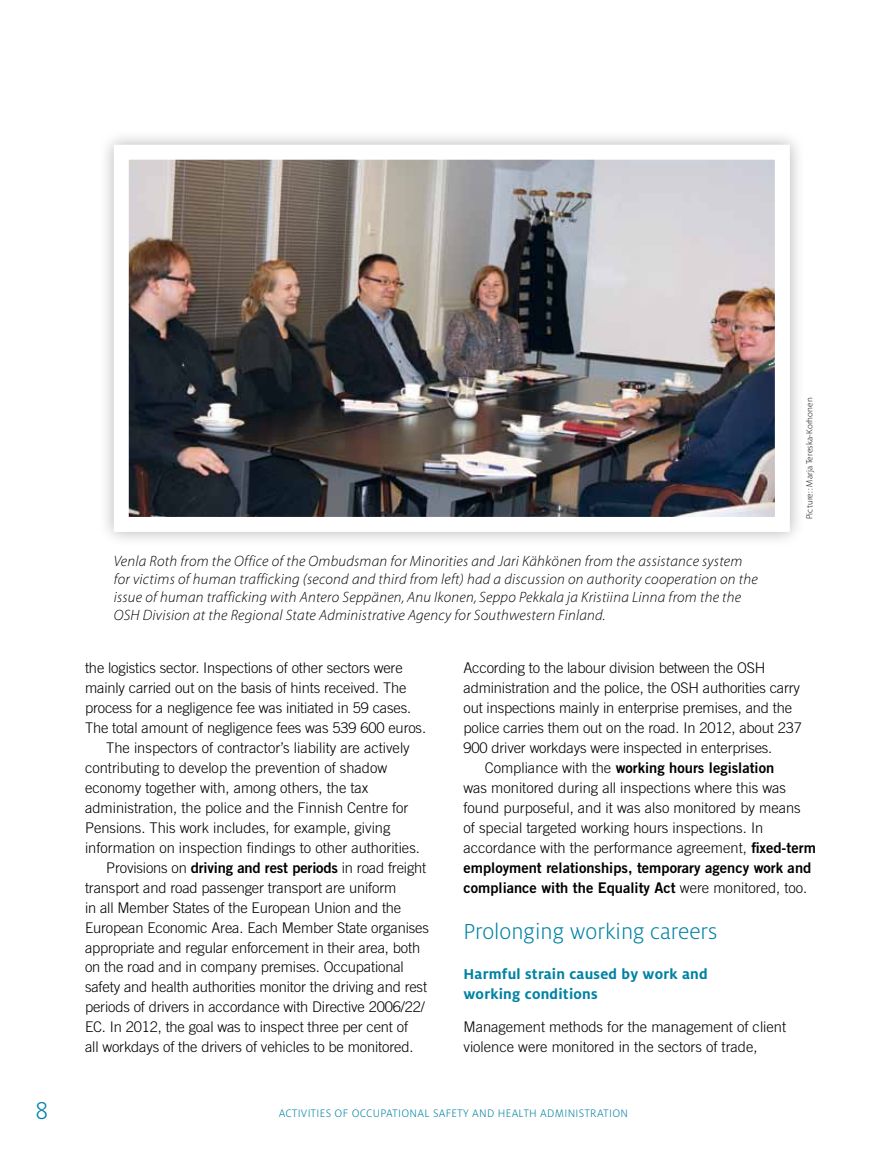
<style>
.page{position:relative;width:893px;height:1149px;background:#fff}
.page>*{position:absolute;margin:0;border:0;box-sizing:border-box;transform-origin:0 0}
.t1{font:300 27px "Milo Pro";color:#0082a3}
.t2{font:300 24px "Milo Pro";color:#0082a3}
.t3{font:700 15.75px/20px "Milo Pro";letter-spacing:.015em;color:#0082a3}
.t4{font:15px/18px "Myriad MM It 215 600";letter-spacing:.015em;color:#000}
.t5{font:300 14.7px/20px "Trade Gothic";letter-spacing:-.01em;color:#000}
.t6{font:14.7px/20px "Trade Gothic Bold Two";color:#000}
.t7{font:300 12px "Milo Pro";letter-spacing:.025em;color:#0082a3}
.t8{font:9px "Myriad MM 215 600";letter-spacing:.015em;color:#000}
.s1{font-family:"Trade Gothic Bold Two";font-weight:400}
.s2{font-family:"Trade Gothic";font-weight:300}
</style>
<div class="page">
<div style="left:98px;top:129px;width:708px;height:418px;background:#000;opacity:.3"></div>
<img style="left:130px;top:161px;width:644px;height:354px">
<div style="left:114px;top:145px;width:676px;height:386px;border:15px solid #fff"></div>
<p class="t4" style="left:114px;top:552px;width:645px">Venla Roth from the Office of the Ombudsman for Minorities and Jari Kähkönen from the assistance system for victims of human trafficking (second and third from left) had a discussion on authority cooperation on the issue of human trafficking with Antero Seppänen, Anu Ikonen, Seppo Pekkala ja Kristiina Linna from the the OSH Division at the Regional State Administrative Agency for Southwestern Finland.</p>
<p class="t8" style="left:805px;top:519px;width:123px;rotate:-90deg">Picture: : Marja Tereska-Korhonen</p>
<p class="t5" style="left:85px;top:657px;width:319px">the logistics sector. Inspections of other sectors were</p>
<p class="t5" style="left:85px;top:677px;width:323px">mainly carried out on the basis of hints received. The</p>
<p class="t5" style="left:85px;top:697px;width:328px">process for a negligence fee was initiated in 59 cases.</p>
<p class="t5" style="left:85px;top:717px;width:343px">The total amount of negligence fees was 539 600 euros.</p>
<p class="t5" style="left:106px;top:737px;width:305px">The inspectors of contractor’s liability are actively</p>
<p class="t5" style="left:85px;top:757px;width:304px">contributing to develop the prevention of shadow</p>
<p class="t5" style="left:85px;top:777px;width:285px">economy together with, among others, the tax</p>
<p class="t5" style="left:85px;top:797px;width:325px">administration, the police and the Finnish Centre for</p>
<p class="t5" style="left:85px;top:817px;width:307px">Pensions. This work includes, for example, giving</p>
<p class="t5" style="left:85px;top:837px;width:336px">information on inspection findings to other authorities.</p>
<p class="t5" style="left:106px;top:857px;width:322px">Provisions on <span class="s1">driving and rest periods</span> in road freight</p>
<p class="t5" style="left:85px;top:876px;width:313px">transport and road passenger transport are uniform</p>
<p class="t5" style="left:85px;top:896px;width:318px">in all Member States of the European Union and the</p>
<p class="t5" style="left:85px;top:916px;width:345px">European Economic Area. Each Member State organises</p>
<p class="t5" style="left:85px;top:936px;width:337px">appropriate and regular enforcement in their area, both</p>
<p class="t5" style="left:85px;top:956px;width:320px">on the road and in company premises. Occupational</p>
<p class="t5" style="left:85px;top:976px;width:344px">safety and health authorities monitor the driving and rest</p>
<p class="t5" style="left:85px;top:996px;width:341px">periods of drivers in accordance with Directive 2006/22/</p>
<p class="t5" style="left:85px;top:1016px;width:325px">EC. In 2012, the goal was to inspect three per cent of</p>
<p class="t5" style="left:85px;top:1036px;width:330px">all workdays of the drivers of vehicles to be monitored.</p>
<p class="t5" style="left:463px;top:657px;width:340px">According to the labour division between the OSH administration and the police, the OSH authorities carry out inspections mainly in enterprise premises, and the police carries them out on the road. In 2012, about 237<br>900 driver workdays were inspected in enterprises.</p>
<p class="t6" style="left:485px;top:757px;width:291px"><span class="s2">Compliance with the</span> working hours legislation</p>
<p class="t5" style="left:463px;top:777px;width:354px">was monitored during all inspections where this was found purposeful, and it was also monitored by means of special targeted working hours inspections. In accordance with the performance agreement, <span class="s1">fixed-term</span></p>
<p class="t6" style="left:463px;top:856px;width:349px">employment relationships, temporary agency work and compliance with the Equality Act <span class="s2">were monitored, too.</span></p>
<h2 class="t2" style="left:463px;top:917px;width:255px">Prolonging working careers</h2>
<p class="t3" style="left:463px;top:963px;width:246px">Harmful strain caused by work and working conditions</p>
<p class="t5" style="left:463px;top:1016px;width:324px">Management methods for the management of client violence were monitored in the sectors of trade,</p>
<h1 class="t1" style="left:35px;top:1095px;width:15px">8</h1>
<p class="t7" style="left:279px;top:1106px;width:351px">ACTIVITIES OF OCCUPATIONAL SAFETY AND HEALTH ADMINISTRATION</p>
</div>
